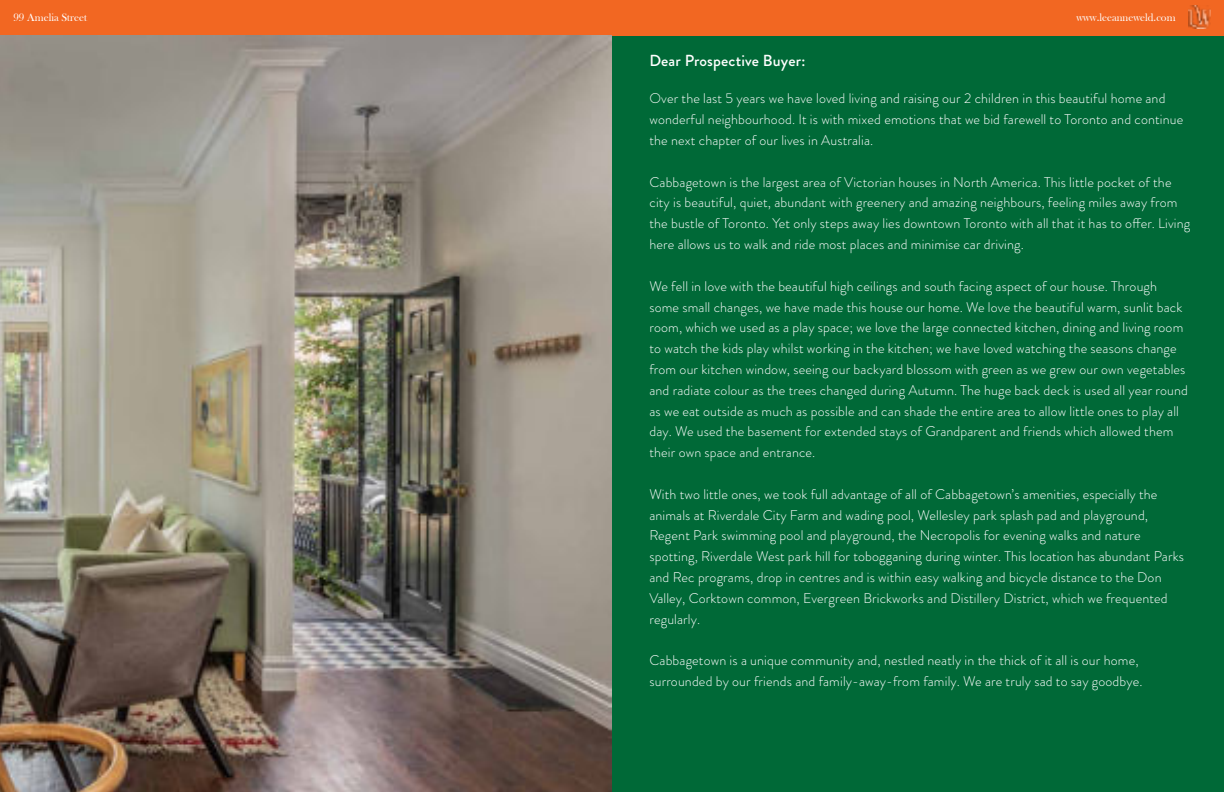
<style>
.page{position:relative;width:1224px;height:792px;background:#fff}
.page>*{position:absolute;margin:0;border:0;box-sizing:border-box;transform-origin:0 0}
.t1{font:500 16px "Brandon Grotesque";letter-spacing:.01em;color:#fff}
.t2{font:300 14px/20.8px "Brandon Grotesque";letter-spacing:.01em;color:#fff}
.t3{font:11.1px "Bask Old Face";color:#fff}
</style>
<div class="page">
<div style="left:612px;top:0;width:612px;height:792px;background:#006937"></div>
<div style="left:0;top:0;width:1224px;height:35px;background:#f26722"></div>
<img style="left:1188px;top:6px;width:22px;height:23px">
<img style="left:0;top:35px;width:612px;height:757px">
<p class="t3" style="left:13px;top:13px;width:75px">99 Amelia Street</p>
<p class="t3" style="left:1076px;top:13px;width:101px">www.leeanneweld.com</p>
<p class="t1" style="left:649px;top:55px;width:157px">Dear Prospective Buyer:</p>
<p class="t2" style="left:649px;top:90px;width:535px">Over the last 5 years we have loved living and raising our 2 children in this beautiful home and wonderful neighbourhood. It is with mixed emotions that we bid farewell to Toronto and continue the next chapter of our lives in Australia.</p>
<p class="t2" style="left:649px;top:173px;width:542px">Cabbagetown is the largest area of Victorian houses in North America. This little pocket of the city is beautiful, quiet, abundant with greenery and amazing neighbours, feeling miles away from the bustle of Toronto. Yet only steps away lies downtown Toronto with all that it has to offer. Living here allows us to walk and ride most places and minimise car driving.</p>
<p class="t2" style="left:649px;top:277px;width:540px">We fell in love with the beautiful high ceilings and south facing aspect of our house. Through some small changes, we have made this house our home. We love the beautiful warm, sunlit back room, which we used as a play space; we love the large connected kitchen, dining and living room to watch the kids play whilst working in the kitchen; we have loved watching the seasons change from our kitchen window, seeing our backyard blossom with green as we grew our own vegetables and radiate colour as the trees changed during Autumn. The huge back deck is used all year round as we eat outside as much as possible and can shade the entire area to allow little ones to play all day. We used the basement for extended stays of Grandparent and friends which allowed them their own space and entrance.</p>
<p class="t2" style="left:649px;top:485px;width:536px">With two little ones, we took full advantage of all of Cabbagetown’s amenities, especially the animals at Riverdale City Farm and wading pool, Wellesley park splash pad and playground, Regent Park swimming pool and playground, the Necropolis for evening walks and nature spotting, Riverdale West park hill for tobogganing during winter. This location has abundant Parks and Rec programs, drop in centres and is within easy walking and bicycle distance to the Don Valley, Corktown common, Evergreen Brickworks and Distillery District, which we frequented regularly.</p>
<p class="t2" style="left:649px;top:652px;width:495px">Cabbagetown is a unique community and, nestled neatly in the thick of it all is our home, surrounded by our friends and family-away-from family. We are truly sad to say goodbye.</p>
</div>
